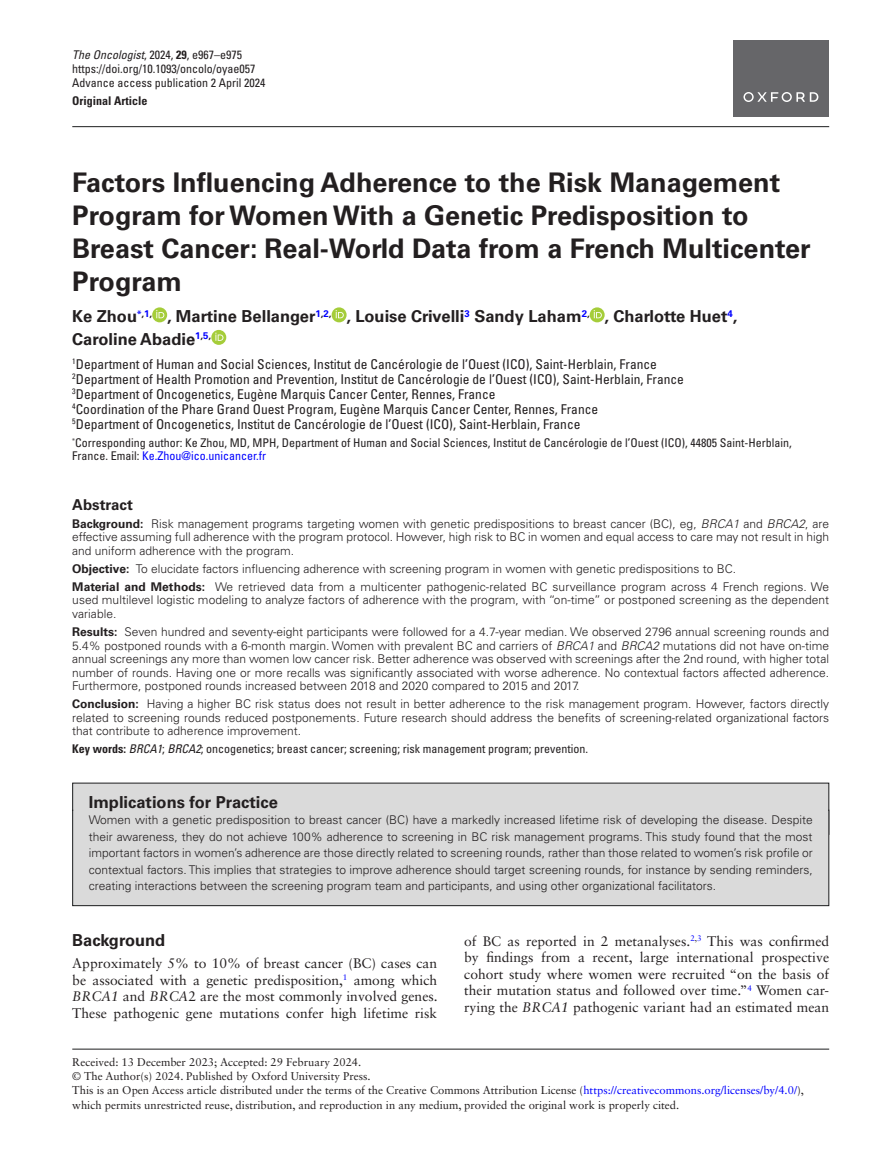
<style>
.page{position:relative;width:893px;height:1174px;background:#fff}
.page>*{position:absolute;margin:0;border:0;box-sizing:border-box;transform-origin:0 0}
.Article_Title{font:700 27px/33px "Univers LT Std";color:#231f20}
.Authors{font:700 16.5px/22.5px "Univers LT Std";color:#231f20}
.Gray_BoxHead{font:700 16.5px "Univers LT Std";color:#231f20}
.HeadA{font:700 16.5px "Univers LT Std";color:#231f20}
.Abstract_Title{font:700 15px "Univers LT Std";color:#231f20}
.Text{font:13.8px/16.5px "Sabon LT Std";color:#231f20;text-align:justify}
.Affiliation{font:condensed 13.5px "Univers LT Std";color:#231f20}
.Affiliation_Last{font:condensed 13.5px "Univers LT Std";color:#231f20}
.Abstract{font:300 12px/13.5px "Univers LT Std";color:#231f20;text-align:justify}
.Gray_Box2{font:300 12px/16.5px "Univers LT Std";color:#231f20;text-align:justify}
.FM_Correspondence{font:condensed 12px/14.2px "Univers LT Std";color:#231f20}
.Keywords{font:condensed 12px "Univers LT Std";color:#231f20}
.t1{font:700 condensed 12px "Univers LT Std";color:#231f20}
.License{font:11.25px/14.2px "Sabon LT Std";color:#231f20}
.CopyrightLine{font:11.25px "Sabon LT Std";color:#231f20}
.History{font:11.25px "Sabon LT Std";color:#231f20}
.s1{font-style:italic}
.s2{font-weight:700}
.s3{color:#00f}
</style>
<div class="page">
<hr style="left:72px;top:126px;width:757px;height:1px;background:#1d1e1f">
<div style="left:733px;top:40px;width:96px;height:76px;background:#666669"></div>
<svg style="left:743px;top:92px;width:75px;height:10px"></svg>
<div style="left:72px;top:783px;width:757px;height:49px;background:#dadada"></div>
<div style="left:72px;top:811px;width:757px;height:94px;background:#dadada"></div>
<div style="left:72px;top:809px;width:757px;height:97px;border:1px solid #1d1e1f"></div>
<svg style="left:152px;top:307px;width:15px;height:15px"></svg>
<svg style="left:156px;top:310px;width:8px;height:8px"></svg>
<svg style="left:332px;top:307px;width:15px;height:15px"></svg>
<svg style="left:336px;top:310px;width:8px;height:8px"></svg>
<svg style="left:590px;top:307px;width:15px;height:15px"></svg>
<svg style="left:594px;top:310px;width:8px;height:8px"></svg>
<div style="left:211px;top:330px;width:15px;height:15px;background:#a5cd3a;border-radius:50%"></div>
<svg style="left:215px;top:333px;width:8px;height:8px"></svg>
<hr style="left:72px;top:1048px;width:757px;height:1px;background:#1d1e1f">
<p class="FM_Correspondence" style="left:72px;top:47px;width:195px"><span class="s1">The Oncologist</span>, 2024, <span class="s2">29</span>, e967–e975 https://doi.org/10.1093/oncolo/oyae057<br>Advance access publication 2 April 2024</p>
<p class="t1" style="left:72px;top:93px;width:77px">Original Article</p>
<p class="Article_Title" style="left:72px;top:166px;width:740px">Factors Influencing Adherence to the Risk Management Program for Women With a Genetic Predisposition to Breast Cancer: Real-World Data from a French Multicenter Program</p>
<p class="Authors" style="left:72px;top:305px;width:667px">Ke Zhou<sup>*</sup><sup>,</sup><sup>1</sup><sup>,</sup> , Martine Bellanger<sup>1</sup><sup>,</sup><sup>2</sup><sup>,</sup> , Louise Crivelli<sup>3</sup> Sandy Laham<sup>2</sup><sup>,</sup> , Charlotte Huet<sup>4</sup>,<br>Caroline Abadie<sup>1</sup><sup>,</sup><sup>5</sup><sup>,</sup></p>
<p class="Affiliation" style="left:72px;top:355px;width:586px"><sup>1</sup>Department of Human and Social Sciences, Institut de Cancérologie de l’Ouest (ICO), Saint-Herblain, France</p>
<p class="Affiliation" style="left:72px;top:370px;width:613px"><sup>2</sup>Department of Health Promotion and Prevention, Institut de Cancérologie de l’Ouest (ICO), Saint-Herblain, France</p>
<p class="Affiliation" style="left:72px;top:385px;width:425px"><sup>3</sup>Department of Oncogenetics, Eugène Marquis Cancer Center, Rennes, France</p>
<p class="Affiliation" style="left:72px;top:400px;width:527px"><sup>4</sup>Coordination of the Phare Grand Ouest Program, Eugène Marquis Cancer Center, Rennes, France</p>
<p class="Affiliation_Last" style="left:72px;top:415px;width:510px"><sup>5</sup>Department of Oncogenetics, Institut de Cancérologie de l’Ouest (ICO), Saint-Herblain, France</p>
<p class="FM_Correspondence" style="left:72px;top:436px;width:721px;line-height:13.5px"><sup>*</sup>Corresponding author: Ke Zhou, MD, MPH, Department of Human and Social Sciences, Institut de Cancérologie de l’Ouest (ICO), 44805 Saint-Herblain,<br>France. Email: <span class="s3">Ke.Zhou@ico.unicancer.fr</span></p>
<p class="Abstract_Title" style="left:72px;top:496px;width:62px">Abstract</p>
<p class="Abstract" style="left:72px;top:517px;width:758px"><span class="s2">Background:</span> Risk management programs targeting women with genetic predispositions to breast cancer (BC), eg, <span class="s1">BRCA1</span> and <span class="s1">BRCA2</span>, are effective assuming full adherence with the program protocol. However, high risk to BC in women and equal access to care may not result in high and uniform adherence with the program.</p>
<p class="Abstract" style="left:72px;top:562px;width:665px"><span class="s2">Objective:</span> To elucidate factors influencing adherence with screening program in women with genetic predispositions to BC.</p>
<p class="Abstract" style="left:72px;top:580px;width:758px"><span class="s2">Material and Methods:</span> We retrieved data from a multicenter pathogenic-related BC surveillance program across 4 French regions. We used multilevel logistic modeling to analyze factors of adherence with the program, with “on-time” or postponed screening as the dependent variable.</p>
<p class="Abstract" style="left:72px;top:625px;width:758px"><span class="s2">Results:</span> Seven hundred and seventy-eight participants were followed for a 4.7-year median. We observed 2796 annual screening rounds and 5.4% postponed rounds with a 6-month margin. Women with prevalent BC and carriers of <span class="s1">BRCA1</span> and <span class="s1">BRCA2</span> mutations did not have on-time annual screenings any more than women low cancer risk. Better adherence was observed with screenings after the 2nd round, with higher total number of rounds. Having one or more recalls was significantly associated with worse adherence. No contextual factors affected adherence.<br>Furthermore, postponed rounds increased between 2018 and 2020 compared to 2015 and 2017.</p>
<p class="Abstract" style="left:72px;top:697px;width:758px"><span class="s2">Conclusion:</span> Having a higher BC risk status does not result in better adherence to the risk management program. However, factors directly related to screening rounds reduced postponements. Future research should address the benefits of screening-related organizational factors that contribute to adherence improvement.</p>
<p class="Keywords" style="left:72px;top:741px;width:517px"><span class="s2">Key words:</span> <span class="s1">BRCA1</span>; <span class="s1">BRCA2</span>; oncogenetics; breast cancer; screening; risk management program; prevention.</p>
<p class="Gray_BoxHead" style="left:89px;top:792px;width:191px">Implications for Practice</p>
<p class="Gray_Box2" style="left:89px;top:812px;width:725px">Women with a genetic predisposition to breast cancer (BC) have a markedly increased lifetime risk of developing the disease. Despite their awareness, they do not achieve 100% adherence to screening in BC risk management programs. This study found that the most important factors in women’s adherence are those directly related to screening rounds, rather than those related to women’s risk profile or contextual factors. This implies that strategies to improve adherence should target screening rounds, for instance by sending reminders, creating interactions between the screening program team and participants, and using other organizational facilitators.</p>
<p class="HeadA" style="left:72px;top:930px;width:95px">Background</p>
<p class="Text" style="left:72px;top:955px;width:367px">Approximately 5% to 10% of breast cancer (BC) cases can be associated with a genetic predisposition,<sup>1</sup> among which <span class="s1">BRCA1</span> and <span class="s1">BRCA</span>2 are the most commonly involved genes.<br>These pathogenic gene mutations confer high lifetime risk</p>
<p class="Text" style="left:464px;top:932px;width:366px">of BC as reported in 2 metanalyses.<sup>2</sup><sup>,</sup><sup>3</sup> This was confirmed by findings from a recent, large international prospective cohort study where women were recruited “on the basis of their mutation status and followed over time.”<sup>4</sup> Women car&shy;rying the <span class="s1">BRCA1</span> pathogenic variant had an estimated mean</p>
<p class="History" style="left:72px;top:1055px;width:291px">Received: 13 December 2023; Accepted: 29 February 2024.</p>
<p class="CopyrightLine" style="left:72px;top:1069px;width:300px">© The Author(s) 2024. Published by Oxford University Press.</p>
<p class="License" style="left:72px;top:1083px;width:733px">This is an Open Access article distributed under the terms of the Creative Commons Attribution License (<span class="s3">https://creativecommons.org/licenses/by/4.0/</span>), which permits unrestricted reuse, distribution, and reproduction in any medium, provided the original work is properly cited.</p>
</div>
